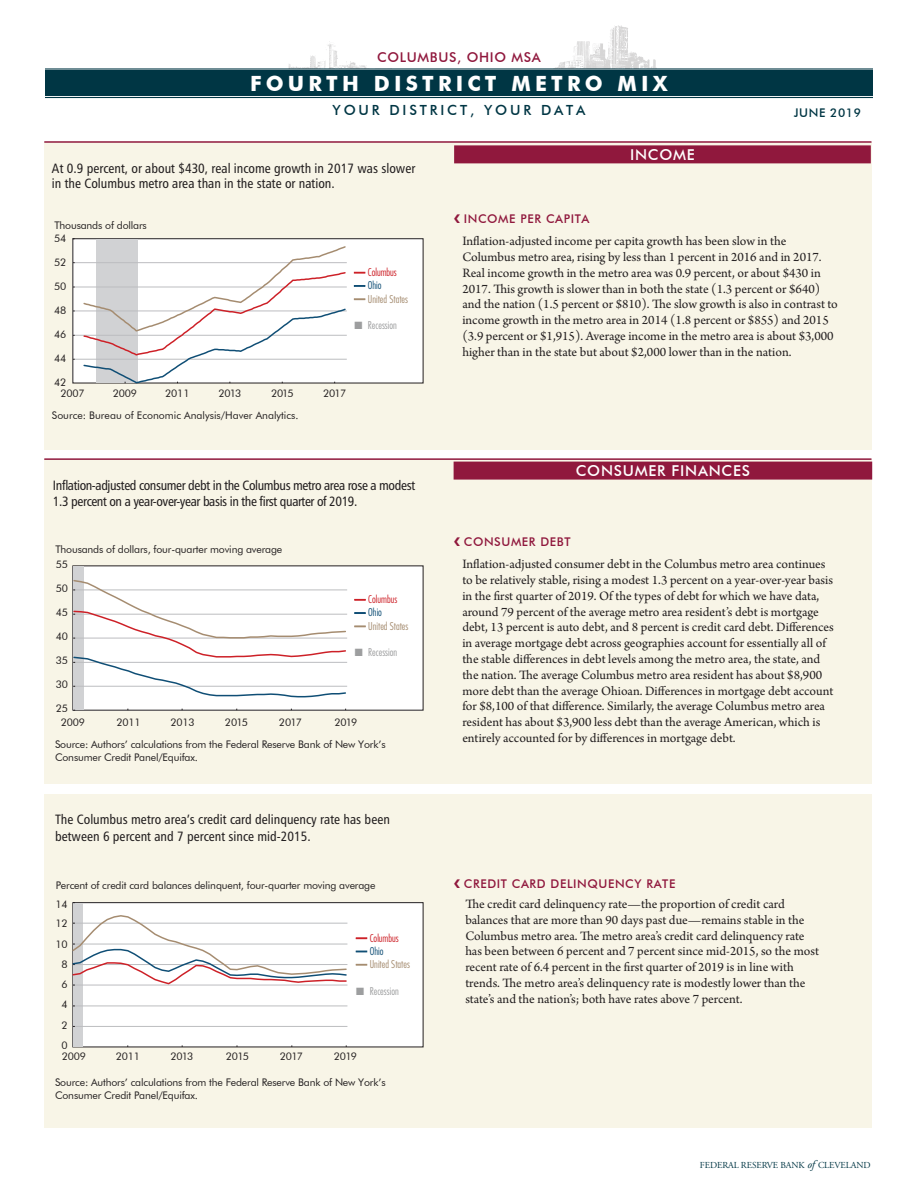
<style>
.page{position:relative;width:918px;height:1188px;background:#fff}
.page>*{position:absolute;margin:0;border:0;box-sizing:border-box;transform-origin:0 0}
.t1{font:700 21px "Futura BT";letter-spacing:.2em;color:#fff}
.t2{font:500 15px "Futura BT";letter-spacing:.05em;color:#fff}
.t3{font:500 13.95px "Futura BT";letter-spacing:.2em;color:#003644}
.t4{font:13.5px/15.8px "Arno Pro";color:#231f20}
.t5{font:13.5px/16.5px "Humanist 777 BT Roman Condensed B";color:#231f20}
.t6{font:13.5px/16.5px "Humanist 777 BT Roman Condensed B";letter-spacing:-.03em;color:#231f20}
.t7{font:500 13.5px "Futura BT";letter-spacing:.05em;color:#90183d}
.t8{font:500 12px "Futura BT";letter-spacing:.05em;color:#90183d}
.t9{font:500 12px "Futura BT";letter-spacing:.05em;color:#003644}
.t10{font:10.5px/20.1px "Futura BT";letter-spacing:-.015em;color:#231f20}
.t11{font:300 condensed 10.5px "Futura";color:#a58c70}
.t12{font:300 condensed 10.5px "Futura";color:#9d9e9f}
.t13{font:300 condensed 10.5px "Futura";color:#cd2027}
.t14{font:300 condensed 10.5px "Futura";color:#0f4e75}
.t15{font:9.15px "Adobe Garamond";letter-spacing:-.01em;color:#003644}
.s1{font-style:italic;font-size:11.25px}
</style>
<div class="page">
<div style="left:44px;top:459px;width:828px;height:325px;background:#f8f5e7"></div>
<div style="left:454px;top:462px;width:418px;height:18px;background:#90183d"></div>
<hr style="left:44px;top:458px;width:827px;height:2px;background:#90183d">
<div style="left:44px;top:142px;width:828px;height:307px;background:#f8f5e7"></div>
<div style="left:454px;top:145px;width:417px;height:18px;background:#90183d"></div>
<hr style="left:44px;top:141px;width:827px;height:2px;background:#90183d">
<div style="left:44px;top:794px;width:828px;height:334px;background:#f8f5e7"></div>
<div style="left:73px;top:566px;width:350px;height:144px;background:#fff"></div>
<svg style="left:354px;top:599px;width:12px;height:2px"></svg>
<svg style="left:354px;top:612px;width:12px;height:2px"></svg>
<svg style="left:354px;top:626px;width:12px;height:1px"></svg>
<div style="left:73px;top:903px;width:350px;height:144px;background:#fff"></div>
<div style="left:72px;top:902px;width:351px;height:145px;border:1px solid #231f20"></div>
<svg style="left:356px;top:937px;width:11px;height:2px"></svg>
<svg style="left:356px;top:964px;width:11px;height:2px"></svg>
<div style="left:73px;top:239px;width:350px;height:144px;background:#fff"></div>
<div style="left:72px;top:238px;width:351px;height:145px;border:1px solid #231f20"></div>
<svg style="left:354px;top:285px;width:11px;height:2px"></svg>
<svg style="left:354px;top:298px;width:11px;height:2px"></svg>
<div style="left:96px;top:239px;width:41px;height:143px;background:#d1d2d4"></div>
<hr style="left:73px;top:262px;width:274px;height:1px;background:#bcbdc0">
<hr style="left:73px;top:287px;width:274px;height:1px;background:#bcbdc0">
<hr style="left:73px;top:311px;width:274px;height:1px;background:#bcbdc0">
<hr style="left:73px;top:335px;width:274px;height:1px;background:#bcbdc0">
<hr style="left:73px;top:359px;width:274px;height:1px;background:#bcbdc0">
<svg style="left:82px;top:245px;width:265px;height:139px"></svg>
<div style="left:73px;top:566px;width:10px;height:144px;background:#d1d2d4"></div>
<svg style="left:72px;top:579px;width:275px;height:119px"></svg>
<div style="left:73px;top:903px;width:10px;height:144px;background:#d1d2d4"></div>
<hr style="left:73px;top:1006px;width:274px;height:1px;background:#bcbdc0">
<hr style="left:73px;top:1026px;width:274px;height:1px;background:#bcbdc0">
<svg style="left:72px;top:914px;width:276px;height:72px"></svg>
<div style="left:45px;top:70px;width:828px;height:26px;background:#003644"></div>
<hr style="left:45px;top:68px;width:828px;height:2px;background:#003644">
<hr style="left:45px;top:97px;width:828px;height:1px;background:#003644">
<svg style="left:288px;top:41px;width:104px;height:28px"></svg>
<svg style="left:554px;top:25px;width:103px;height:44px"></svg>
<p class="t7" style="left:377px;top:49px;width:165px">COLUMBUS, OHIO MSA</p>
<h1 class="t1" style="left:250px;top:70px;width:419px">FOURTH DISTRICT METRO MIX</h1>
<p class="t3" style="left:333px;top:102px;width:254px">YOUR DISTRICT, YOUR DATA</p>
<p class="t5" style="left:52px;top:160px;width:365px;line-height:15px">At 0.9 percent, or about $430, real income growth in 2017 was slower in the Columbus metro area than in the state or nation.</p>
<p class="t2" style="left:630px;top:146px;width:66px">INCOME</p>
<p class="t9" style="left:794px;top:105px;width:69px">JUNE 2019</p>
<p class="t10" style="left:54px;top:215px;width:94px">Thousands of dollars</p>
<p class="t10" style="left:54px;top:229px;width:14px">54</p>
<p class="t10" style="left:54px;top:253px;width:14px">52</p>
<p class="t10" style="left:54px;top:277px;width:14px">50</p>
<p class="t10" style="left:54px;top:301px;width:14px">48</p>
<p class="t10" style="left:54px;top:325px;width:14px">46</p>
<p class="t10" style="left:54px;top:349px;width:14px">44</p>
<p class="t10" style="left:54px;top:373px;width:14px">42</p>
<p class="t10" style="left:60px;top:383px;width:26px">2007</p>
<p class="t10" style="left:113px;top:383px;width:26px">2009</p>
<p class="t10" style="left:165px;top:383px;width:26px">2011</p>
<p class="t10" style="left:218px;top:383px;width:25px">2013</p>
<p class="t10" style="left:271px;top:383px;width:24px">2015</p>
<p class="t10" style="left:323px;top:383px;width:25px">2017</p>
<p class="t10" style="left:52px;top:405px;width:248px">Source: Bureau of Economic Analysis/Haver Analytics.</p>
<p class="t13" style="left:354px;top:266px;width:44px">— Columbus</p>
<p class="t14" style="left:354px;top:279px;width:29px">— Ohio</p>
<p class="t11" style="left:354px;top:292px;width:55px">— United States</p>
<p class="t12" style="left:354px;top:319px;width:44px">■ Recession</p>
<p class="t6" style="left:53px;top:476px;width:364px">Inflation-adjusted consumer debt in the Columbus metro area rose a modest<br>1.3 percent on a year-over-year basis in the first quarter of 2019.</p>
<p class="t10" style="left:55px;top:539px;width:228px">Thousands of dollars, four-quarter moving average</p>
<p class="t10" style="left:56px;top:554px;width:14px">55</p>
<p class="t10" style="left:56px;top:578px;width:14px">50</p>
<p class="t10" style="left:56px;top:602px;width:14px">45</p>
<p class="t10" style="left:56px;top:626px;width:14px">40</p>
<p class="t10" style="left:56px;top:650px;width:14px">35</p>
<p class="t10" style="left:56px;top:674px;width:14px">30</p>
<p class="t10" style="left:56px;top:698px;width:14px">25</p>
<p class="t13" style="left:355px;top:593px;width:44px">— Columbus</p>
<p class="t14" style="left:355px;top:606px;width:29px">— Ohio</p>
<p class="t11" style="left:355px;top:619px;width:55px">— United States</p>
<p class="t12" style="left:355px;top:646px;width:44px">■ Recession</p>
<p class="t10" style="left:61px;top:712px;width:26px">2009</p>
<p class="t10" style="left:116px;top:712px;width:26px">2011</p>
<p class="t10" style="left:170px;top:712px;width:26px">2013</p>
<p class="t10" style="left:225px;top:712px;width:25px">2015</p>
<p class="t10" style="left:279px;top:712px;width:25px">2017</p>
<p class="t10" style="left:334px;top:712px;width:25px">2019</p>
<p class="t10" style="left:55px;top:737px;width:332px;line-height:13.5px">Source: Authors’ calculations from the Federal Reserve Bank of New York’s<br>Consumer Credit Panel/Equifax.</p>
<p class="t5" style="left:55px;top:811px;width:336px">The Columbus metro area’s credit card delinquency rate has been between 6 percent and 7 percent since mid-2015.</p>
<p class="t10" style="left:56px;top:875px;width:321px">Percent of credit card balances delinquent, four-quarter moving average</p>
<p class="t10" style="left:56px;top:894px;width:14px;text-align:center">14<br>12<br>10<br>8<br>6<br>4<br>2<br>0</p>
<p class="t13" style="left:356px;top:931px;width:44px">— Columbus</p>
<p class="t14" style="left:356px;top:944px;width:29px">— Ohio</p>
<p class="t11" style="left:356px;top:958px;width:55px">— United States</p>
<p class="t12" style="left:356px;top:984px;width:44px">■ Recession</p>
<p class="t10" style="left:62px;top:1046px;width:26px">2009</p>
<p class="t10" style="left:116px;top:1046px;width:26px">2011</p>
<p class="t10" style="left:170px;top:1046px;width:25px">2013</p>
<p class="t10" style="left:226px;top:1046px;width:25px">2015</p>
<p class="t10" style="left:280px;top:1046px;width:25px">2017</p>
<p class="t10" style="left:334px;top:1046px;width:25px">2019</p>
<p class="t10" style="left:55px;top:1075px;width:332px;line-height:13.5px">Source: Authors’ calculations from the Federal Reserve Bank of New York’s<br>Consumer Credit Panel/Equifax.</p>
<p class="t8" style="left:464px;top:211px;width:127px">INCOME PER CAPITA</p>
<p class="t4" style="left:462px;top:234px;width:377px">Inflation-adjusted income per capita growth has been slow in the Columbus metro area, rising by less than 1 percent in 2016 and in 2017.<br>Real income growth in the metro area was 0.9 percent, or about $430 in 2017. This growth is slower than in both the state (1.3 percent or $640) and the nation (1.5 percent or $810). The slow growth is also in contrast to income growth in the metro area in 2014 (1.8 percent or $855) and 2015 (3.9 percent or $1,915). Average income in the metro area is about $3,000 higher than in the state but about $2,000 lower than in the nation.</p>
<p class="t2" style="left:576px;top:462px;width:176px">CONSUMER FINANCES</p>
<p class="t8" style="left:464px;top:534px;width:108px">CONSUMER DEBT</p>
<p class="t4" style="left:462px;top:557px;width:373px">Inflation-adjusted consumer debt in the Columbus metro area continues to be relatively stable, rising a modest 1.3 percent on a year-over-year basis in the first quarter of 2019. Of the types of debt for which we have data, around 79 percent of the average metro area resident’s debt is mortgage debt, 13 percent is auto debt, and 8 percent is credit card debt. Differences in average mortgage debt across geographies account for essentially all of the stable differences in debt levels among the metro area, the state, and the nation. The average Columbus metro area resident has about $8,900 more debt than the average Ohioan. Differences in mortgage debt account for $8,100 of that difference. Similarly, the average Columbus metro area resident has about $3,900 less debt than the average American, which is entirely accounted for by differences in mortgage debt.</p>
<p class="t8" style="left:464px;top:876px;width:213px">CREDIT CARD DELINQUENCY RATE</p>
<p class="t4" style="left:465px;top:897px;width:355px">The credit card delinquency rate—the proportion of credit card balances that are more than 90 days past due—remains stable in the Columbus metro area. The metro area’s credit card delinquency rate has been between 6 percent and 7 percent since mid-2015, so the most recent rate of 6.4 percent in the first quarter of 2019 is in line with trends. The metro area’s delinquency rate is modestly lower than the state’s and the nation’s; both have rates above 7 percent.</p>
<p class="t15" style="left:700px;top:1161px;width:172px">FEDERAL RESERVE BANK <span class="s1">of</span> CLEVELAND</p>
</div>
